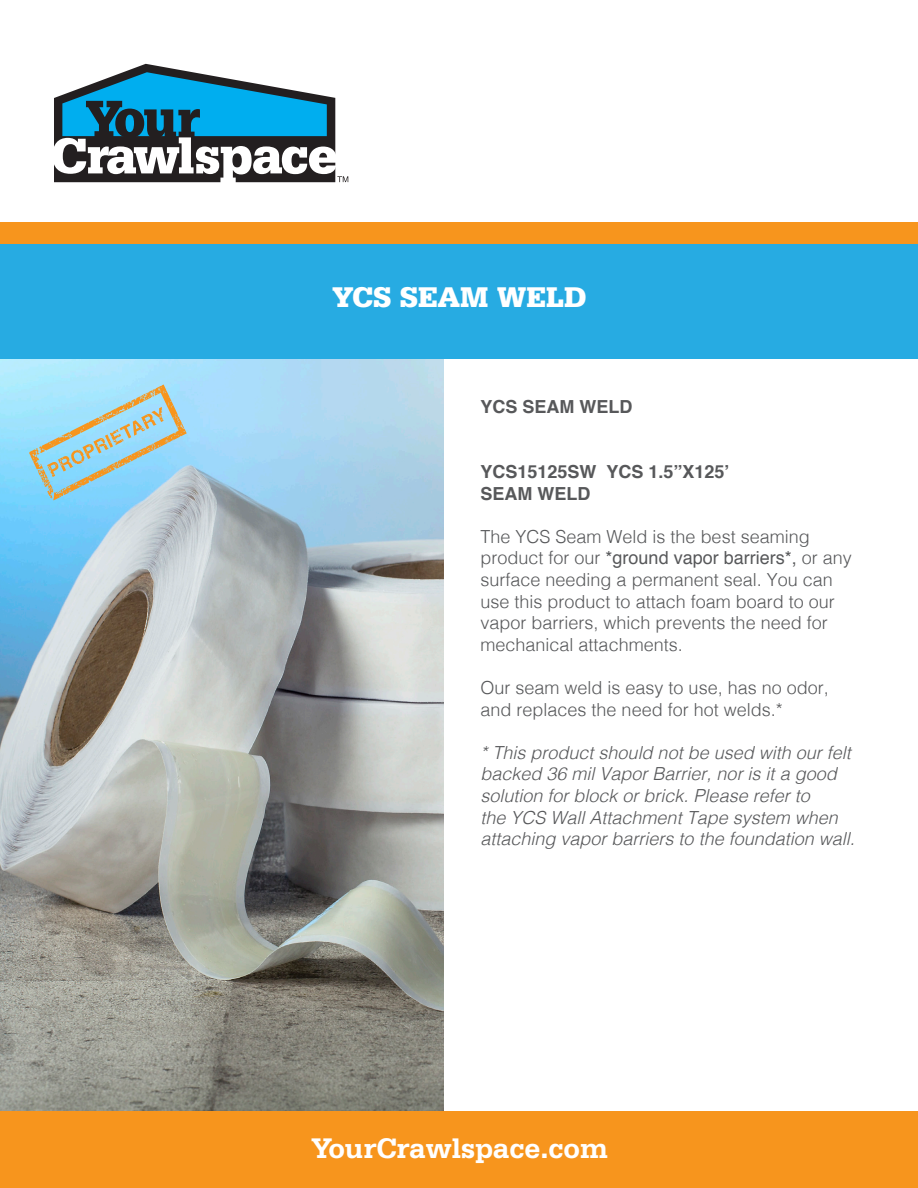
<style>
.page{position:relative;width:918px;height:1188px;background:#fff}
.page>*{position:absolute;margin:0;border:0;box-sizing:border-box;transform-origin:0 0}
.t1{font:700 30px "Serifa BT";color:#fff}
.t2{font:900 30px "Serifa BT";color:#fff}
.t3{font:300 18px/21.6px "Helvetica";color:#57585a}
.t4{font:italic 300 18px/21.6px "Helvetica";color:#57585a}
.t5{font:700 18px "Helvetica";color:#57585a}
.s1{font-weight:400}
</style>
<div class="page">
<img style="left:0;top:359px;width:444px;height:753px">
<div style="left:0;top:222px;width:918px;height:137px;background:#27abe2"></div>
<svg style="left:54px;top:64px;width:294px;height:119px"></svg>
<div style="left:0;top:222px;width:918px;height:22px;background:#f7951d"></div>
<div style="left:0;top:1112px;width:918px;height:76px;background:#f7951d"></div>
<svg style="left:29px;top:384px;width:158px;height:117px;background:#a5d1da"></svg>
<p class="t2" style="left:332px;top:278px;width:256px">YCS SEAM WELD</p>
<p class="t5" style="left:481px;top:392px;width:154px">YCS SEAM WELD</p>
<p class="t5" style="left:481px;top:457px;width:250px">YCS15125SW YCS 1.5”X125’</p>
<p class="t5" style="left:481px;top:479px;width:111px">SEAM WELD</p>
<p class="t3" style="left:481px;top:524px;width:373px">The YCS Seam Weld is the best seaming product for our <span class="s1">*ground vapor barriers*,</span> or any surface needing a permanent seal. You can use this product to attach foam board to our vapor barriers, which prevents the need for mechanical attachments.</p>
<p class="t3" style="left:481px;top:675px;width:350px">Our seam weld is easy to use, has no odor, and replaces the need for hot welds.*</p>
<p class="t4" style="left:481px;top:740px;width:376px">* This product should not be used with our felt backed 36 mil Vapor Barrier, nor is it a good solution for block or brick. Please refer to<br>the YCS Wall Attachment Tape system when attaching vapor barriers to the foundation wall.</p>
<p class="t1" style="left:311px;top:1129px;width:298px">YourCrawlspace.com</p>
</div>
